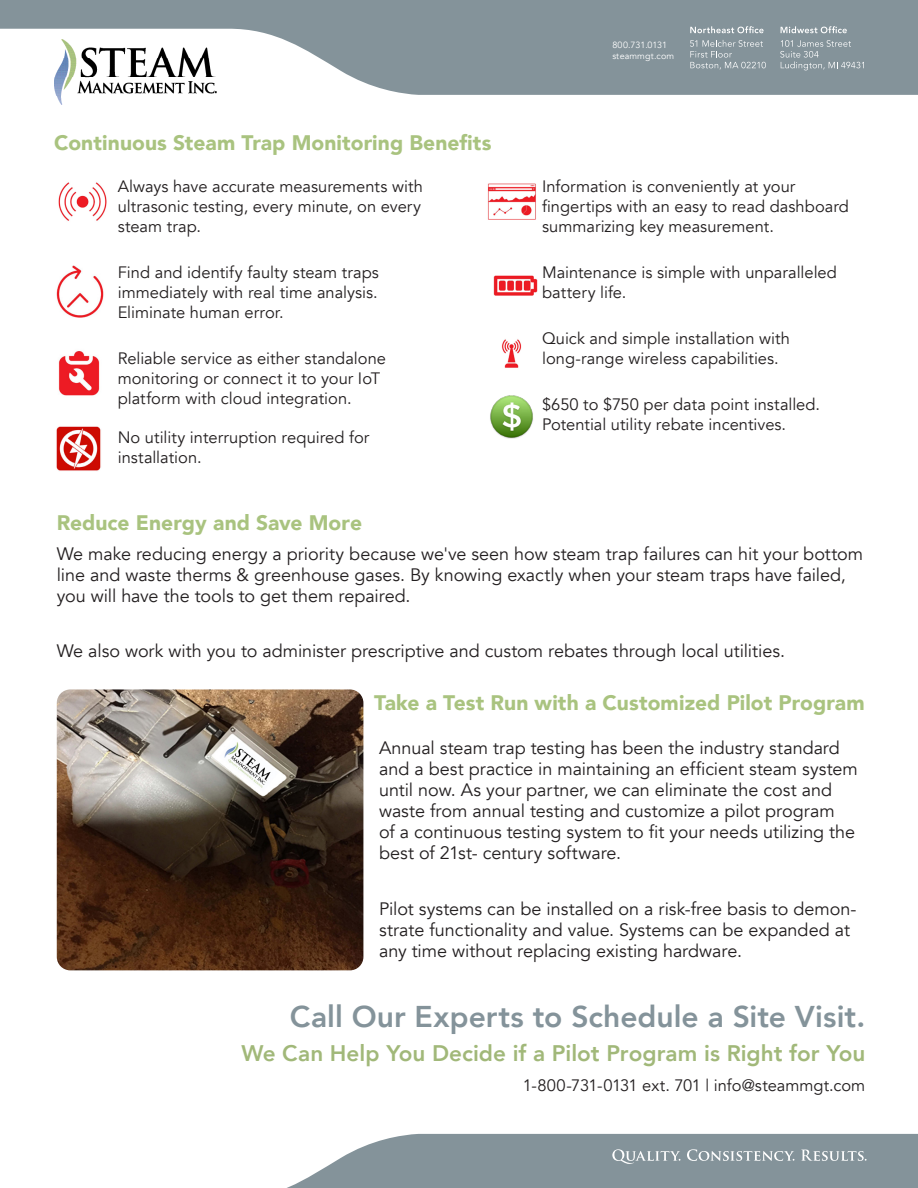
<style>
.page{position:relative;width:918px;height:1188px;background:#fff}
.page>*{position:absolute;margin:0;border:0;box-sizing:border-box;transform-origin:0 0}
.Steam_Sectionheads{font:800 30px "Avenir";color:#84939a}
.Steam_Body_Hanging_I{font:800 22.5px "Avenir";color:#a1b879}
.Steam_Subheads{font:900 21px "Avenir";letter-spacing:.005em;color:#a9c37f}
.Steam_Body_Text{font:18px/21px "Avenir";letter-spacing:-.005em;color:#231f20}
.Steam_Body_Text-2{font:16.5px/19.8px "Avenir";color:#231f20}
.Steam_Body_Hanging_I-2{font:16.5px "Avenir";color:#231f20}
.t1{font:9px/10.8px "Avenir";color:#fff}
</style>
<div class="page">
<svg style="left:0;top:0;width:918px;height:95px;fill:#84939a"></svg>
<svg style="left:287px;top:1134px;width:631px;height:54px;background:#8f9ca3"></svg>
<svg style="left:612px;top:1149px;width:68px;height:15px"></svg>
<svg style="left:687px;top:1149px;width:107px;height:12px"></svg>
<svg style="left:801px;top:1150px;width:66px;height:11px"></svg>
<svg style="left:690px;top:26px;width:74px;height:7px"></svg>
<svg style="left:690px;top:40px;width:76px;height:30px;background:#93a0a6"></svg>
<svg style="left:781px;top:26px;width:66px;height:7px"></svg>
<svg style="left:780px;top:40px;width:84px;height:30px;background:#919ea5"></svg>
<img style="left:54px;top:40px;width:162px;height:64px">
<img style="left:58px;top:182px;width:49px;height:39px">
<img style="left:56px;top:265px;width:48px;height:52px">
<img style="left:58px;top:351px;width:42px;height:45px">
<img style="left:56px;top:426px;width:45px;height:45px">
<img style="left:487px;top:183px;width:49px;height:37px">
<img style="left:493px;top:275px;width:45px;height:21px">
<img style="left:502px;top:339px;width:20px;height:29px">
<img style="left:490px;top:395px;width:43px;height:44px">
<img style="left:57px;top:689px;width:306px;height:281px">
<p class="Steam_Subheads" style="left:54px;top:124px;width:439px">Continuous Steam Trap Monitoring Benefits</p>
<p class="Steam_Body_Text-2" style="left:118px;top:177px;width:307px;text-align:justify">Always have accurate measurements with ultrasonic testing, every minute, on every steam trap.</p>
<p class="Steam_Body_Text-2" style="left:118px;top:263px;width:263px;text-align:justify">Find and identify faulty steam traps immediately with real time analysis.<br>Eliminate human error.</p>
<p class="Steam_Body_Text-2" style="left:118px;top:349px;width:270px">Reliable service as either standalone monitoring or connect it to your IoT platform with cloud integration.</p>
<p class="Steam_Body_Text-2" style="left:118px;top:428px;width:253px">No utility interruption required for installation.</p>
<p class="t1" style="left:612px;top:40px;width:63px">800.731.0131 steammgt.com</p>
<p class="Steam_Body_Text-2" style="left:542px;top:177px;width:308px">Information is conveniently at your fingertips with an easy to read dashboard summarizing key measurement.</p>
<p class="Steam_Body_Text-2" style="left:542px;top:263px;width:296px">Maintenance is simple with unparalleled battery life.</p>
<p class="Steam_Body_Text-2" style="left:542px;top:329px;width:249px">Quick and simple installation with long-range wireless capabilities.</p>
<p class="Steam_Body_Text-2" style="left:542px;top:395px;width:280px">$650 to $750 per data point installed.<br>Potential utility rebate incentives.</p>
<p class="Steam_Subheads" style="left:57px;top:505px;width:307px">Reduce Energy and Save More</p>
<p class="Steam_Body_Text" style="left:57px;top:543px;width:808px">We make reducing energy a priority because we've seen how steam trap failures can hit your bottom line and waste therms &amp; greenhouse gases. By knowing exactly when your steam traps have failed, you will have the tools to get them repaired.</p>
<p class="Steam_Body_Text" style="left:57px;top:641px;width:730px">We also work with you to administer prescriptive and custom rebates through local utilities.</p>
<p class="Steam_Subheads" style="left:374px;top:685px;width:492px">Take a Test Run with a Customized Pilot Program</p>
<p class="Steam_Body_Text" style="left:379px;top:738px;width:480px">Annual steam trap testing has been the industry standard and a best practice in maintaining an efficient steam system until now. As your partner, we can eliminate the cost and waste from annual testing and customize a pilot program<br>of a continuous testing system to fit your needs utilizing the best of 21st- century software.</p>
<p class="Steam_Body_Text" style="left:379px;top:899px;width:479px">Pilot systems can be installed on a risk-free basis to demon&shy;strate functionality and value. Systems can be expanded at any time without replacing existing hardware.</p>
<p class="Steam_Sectionheads" style="left:290px;top:993px;width:577px">Call Our Experts to Schedule a Site Visit.</p>
<p class="Steam_Body_Hanging_I" style="left:241px;top:1036px;width:625px">We Can Help You Decide if a Pilot Program is Right for You</p>
<p class="Steam_Body_Hanging_I-2" style="left:523px;top:1076px;width:344px">1-800-731-0131 ext. 701 | info@steammgt.com</p>
</div>
